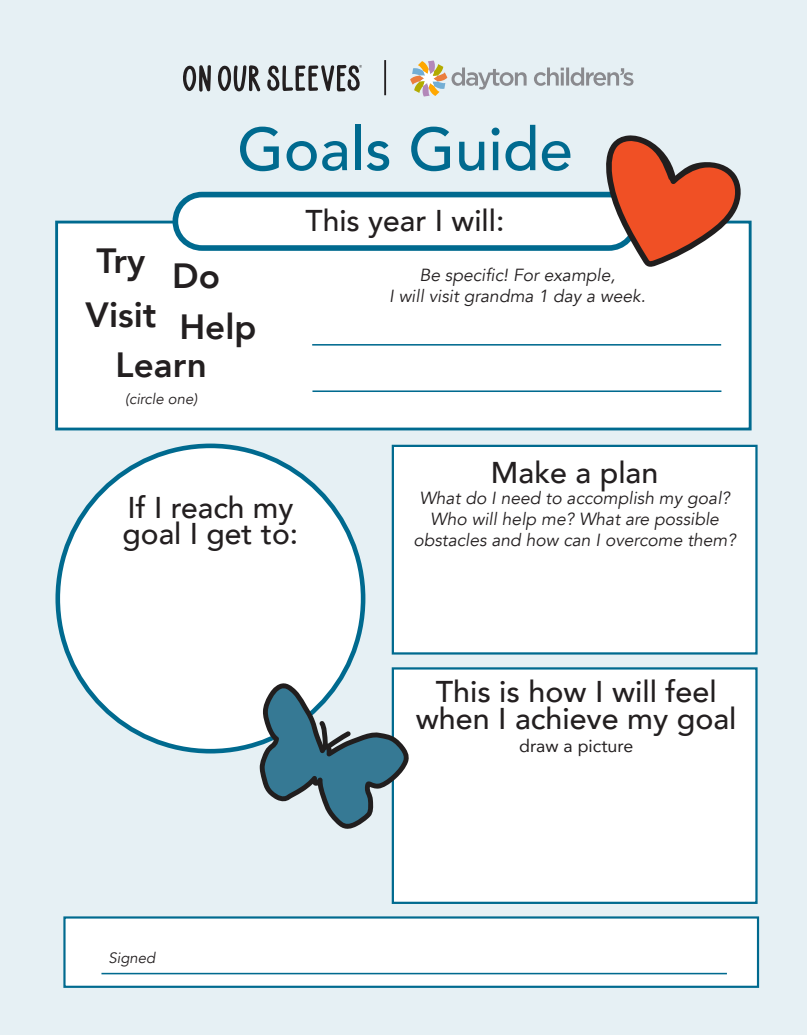
<style>
.page{position:relative;width:810px;height:1035px;background:#fff}
.page>*{position:absolute;margin:0;border:0;box-sizing:border-box;transform-origin:0 0}
.t1{font:500 60px "Avenir";color:#006a8f}
.t2{font:800 35px/38.9px "Avenir";color:#231f20}
.t3{font:500 30px/26.2px "Avenir";color:#231f20}
.t4{font:italic 17.5px/21px "Avenir";color:#231f20;text-align:center}
.t5{font:17.5px "Avenir";color:#231f20}
.t6{font:italic 15px "Avenir";color:#231f20}
</style>
<div class="page">
<div style="left:0;top:0;width:806px;height:1035px;background:#e6f0f4"></div>
<div style="left:392px;top:667px;width:366px;height:237px;background:#fff;border:2px solid #006a8f"></div>
<div style="left:55px;top:221px;width:697px;height:209px;background:#fff;border:3px solid #006a8f"></div>
<div style="left:392px;top:445px;width:366px;height:210px;background:#fff;border:2px solid #006a8f"></div>
<div style="left:63px;top:916px;width:696px;height:72px;background:#fff;border:2px solid #006a8f"></div>
<svg style="left:183px;top:65px;width:28px;height:27px"></svg>
<svg style="left:218px;top:65px;width:42px;height:27px"></svg>
<svg style="left:267px;top:65px;width:95px;height:27px"></svg>
<hr style="left:384px;top:60px;width:2px;height:35px;background:#231f20">
<svg style="left:410px;top:61px;width:224px;height:36px"></svg>
<div style="left:58px;top:446px;width:305px;height:305px;background:#fff;border-radius:50%"></div>
<div style="left:175px;top:195px;width:461px;height:53px;background:#fff;border-radius:27px"></div>
<div style="left:173px;top:192px;width:465px;height:59px;border:6px solid #006a8f;border-radius:27px"></div>
<hr style="left:312px;top:344px;width:409px;height:2px;background:#006a8f">
<hr style="left:312px;top:390px;width:409px;height:2px;background:#006a8f">
<hr style="left:101px;top:973px;width:626px;height:1px;background:#006a8f">
<svg style="left:259px;top:681px;width:150px;height:150px"></svg>
<svg style="left:605px;top:135px;width:137px;height:132px"></svg>
<h1 class="t1" style="left:237px;top:97px;width:337px">Goals Guide</h1>
<h2 class="t2" style="left:97px;top:241px;width:50px">Try</h2>
<h2 class="t2" style="left:85px;top:256px;width:173px;text-indent:87px">Do<br>Visit Help</h2>
<h2 class="t2" style="left:116px;top:346px;width:93px">Learn</h2>
<p class="t6" style="left:125px;top:390px;width:74px">(circle one)</p>
<h3 class="t3" style="left:306px;top:206px;width:200px">This year I will:</h3>
<p class="t4" style="left:389px;top:265px;width:258px">Be specific! For example,<br>I will visit grandma 1 day a week.</p>
<h3 class="t3" style="left:123px;top:493px;width:177px">If I reach my goal I get to:</h3>
<h3 class="t3" style="left:491px;top:457px;width:169px">Make a plan</h3>
<p class="t4" style="left:413px;top:487px;width:324px">What do I need to accomplish my goal?<br>Who will help me? What are possible obstacles and how can I overcome them?</p>
<h3 class="t3" style="left:416px;top:677px;width:322px;text-align:center">This is how I will feel when I achieve my goal</h3>
<p class="t5" style="left:519px;top:732px;width:116px">draw a picture</p>
<p class="t6" style="left:108px;top:949px;width:48px">Signed</p>
</div>
